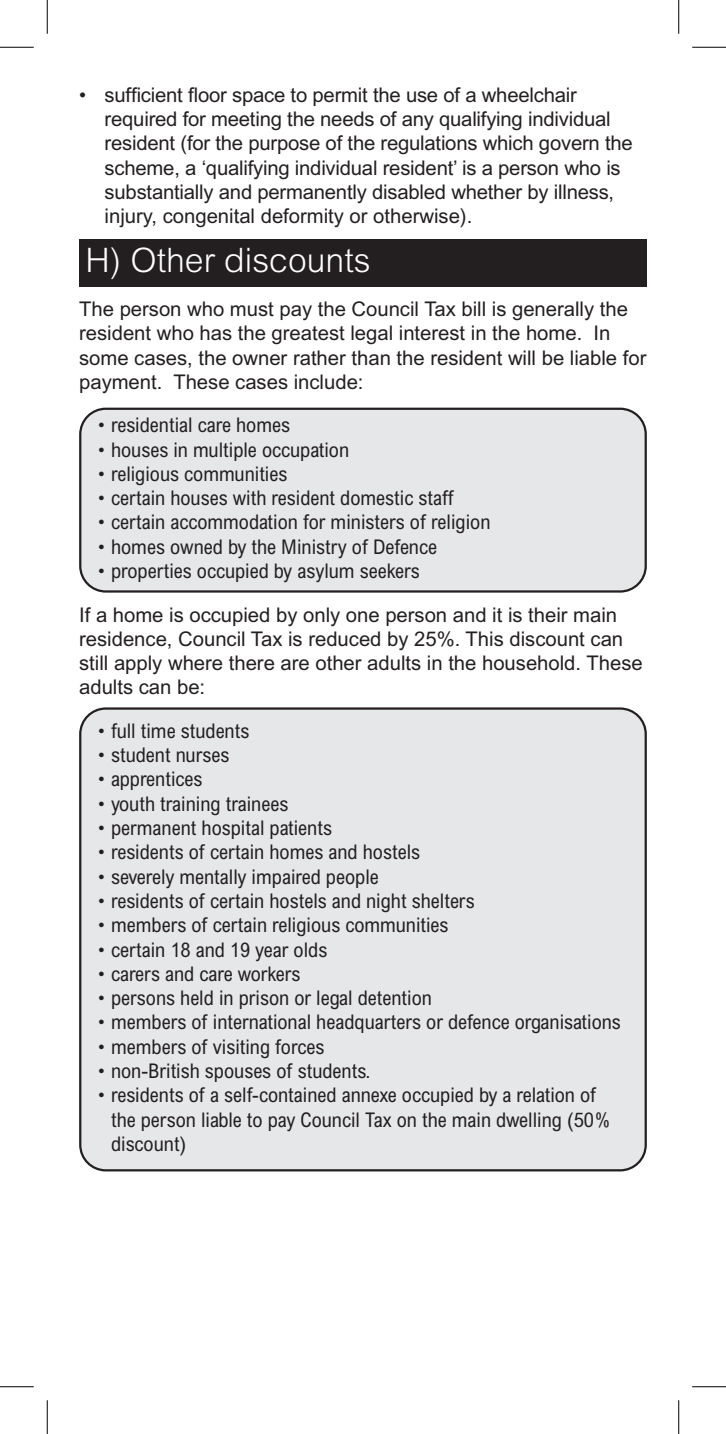
<style>
.page{position:relative;width:726px;height:1434px;background:#fff}
.page>*{position:absolute;margin:0;border:0;box-sizing:border-box;transform-origin:0 0}
.t1{font:300 33.75px "Arial MT Std";color:#fff}
.t2{font:condensed 20.25px/24.3px "Arial MT Std";color:#231f20}
.t3{font:20.25px/24.3px "Arial MT Std";color:#231f20}
</style>
<div class="page">
<div style="left:80px;top:409px;width:566px;height:182px;background:#e6e7e9;border-radius:26px"></div>
<div style="left:79px;top:408px;width:568px;height:185px;border:2px solid #231f20;border-radius:26px"></div>
<div style="left:79px;top:239px;width:568px;height:47px;background:#231f20"></div>
<div style="left:80px;top:708px;width:566px;height:462px;background:#e6e7e9;border-radius:26px"></div>
<div style="left:79px;top:707px;width:568px;height:464px;border:2px solid #231f20;border-radius:26px"></div>
<hr style="left:0;top:47px;width:34px;height:1px;background:#000">
<hr style="left:692px;top:47px;width:34px;height:1px;background:#000">
<hr style="left:0;top:1386px;width:34px;height:1px;background:#000">
<hr style="left:692px;top:1386px;width:34px;height:1px;background:#000">
<hr style="left:47px;top:0;width:1px;height:34px;background:#000">
<hr style="left:47px;top:1400px;width:1px;height:34px;background:#000">
<hr style="left:678px;top:0;width:1px;height:34px;background:#000">
<hr style="left:678px;top:1400px;width:1px;height:34px;background:#000">
<p class="t3" style="left:105px;top:82px;width:530px;text-indent:-26px">• sufficient floor space to permit the use of a wheelchair required for meeting the needs of any qualifying individual resident (for the purpose of the regulations which govern the scheme, a ‘qualifying individual resident’ is a person who is substantially and permanently disabled whether by illness, injury, congenital deformity or otherwise).</p>
<h1 class="t1" style="left:86px;top:241px;width:287px">H) Other discounts</h1>
<p class="t3" style="left:79px;top:297px;width:569px">The person who must pay the Council Tax bill is generally the resident who has the greatest legal interest in the home. In some cases, the owner rather than the resident will be liable for payment. These cases include:</p>
<p class="t2" style="left:98px;top:413px;width:193px">• residential care homes</p>
<p class="t2" style="left:98px;top:437px;width:252px">• houses in multiple occupation</p>
<p class="t2" style="left:98px;top:461px;width:191px">• religious communities</p>
<p class="t2" style="left:98px;top:485px;width:357px">• certain houses with resident domestic staff</p>
<p class="t2" style="left:98px;top:510px;width:394px">• certain accommodation for ministers of religion</p>
<p class="t2" style="left:98px;top:534px;width:340px">• homes owned by the Ministry of Defence</p>
<p class="t2" style="left:98px;top:558px;width:323px">• properties occupied by asylum seekers</p>
<p class="t3" style="left:79px;top:602px;width:565px">If a home is occupied by only one person and it is their main residence, Council Tax is reduced by 25%. This discount can still apply where there are other adults in the household. These adults can be:</p>
<p class="t2" style="left:98px;top:718px;width:153px">• full time students</p>
<p class="t2" style="left:98px;top:742px;width:133px">• student nurses</p>
<p class="t2" style="left:98px;top:767px;width:106px">• apprentices</p>
<p class="t2" style="left:98px;top:791px;width:192px">• youth training trainees</p>
<p class="t2" style="left:98px;top:815px;width:235px">• permanent hospital patients</p>
<p class="t2" style="left:98px;top:840px;width:323px">• residents of certain homes and hostels</p>
<p class="t2" style="left:98px;top:864px;width:282px">• severely mentally impaired people</p>
<p class="t2" style="left:98px;top:888px;width:378px">• residents of certain hostels and night shelters</p>
<p class="t2" style="left:98px;top:913px;width:352px">• members of certain religious communities</p>
<p class="t2" style="left:98px;top:937px;width:231px">• certain 18 and 19 year olds</p>
<p class="t2" style="left:98px;top:961px;width:204px">• carers and care workers</p>
<p class="t2" style="left:98px;top:985px;width:335px">• persons held in prison or legal detention</p>
<p class="t2" style="left:98px;top:1010px;width:524px">• members of international headquarters or defence organisations</p>
<p class="t2" style="left:98px;top:1034px;width:228px">• members of visiting forces</p>
<p class="t2" style="left:98px;top:1058px;width:274px">• non-British spouses of students.</p>
<p class="t2" style="left:111px;top:1083px;width:501px;text-indent:-13px">• residents of a self-contained annexe occupied by a relation of the person liable to pay Council Tax on the main dwelling (50% discount)</p>
</div>
